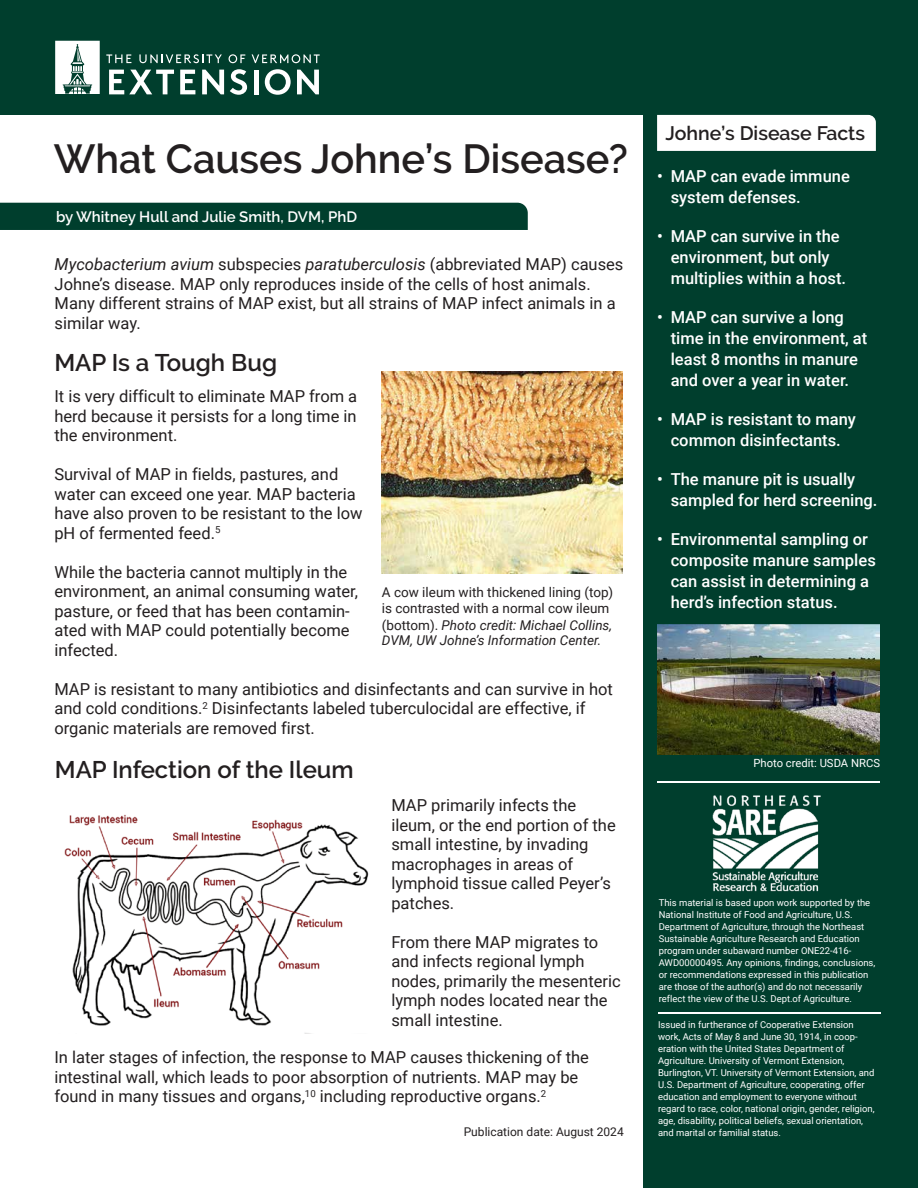
<style>
.page{position:relative;width:918px;height:1188px;background:#fff}
.page>*{position:absolute;margin:0;border:0;box-sizing:border-box;transform-origin:0 0}
.t1{font:600 40.5px "Raleway";color:#231f20}
.t2{font:600 24px "Raleway";color:#231f20}
.t3{font:600 19.5px "Raleway";color:#231f20}
.t4{font:16.5px/19.5px "Roboto";color:#231f20}
.t5{font:500 16.5px/21px "Roboto";color:#fff}
.t6{font:600 15px "Raleway";color:#fff}
.t7{font:13.5px/16.5px "Roboto";color:#231f20}
.t8{font:italic 13.5px "Roboto";color:#231f20}
.t9{font:12px "Roboto";color:#231f20}
.t10{font:11.25px "Roboto";color:#fff}
.t11{font:9.45px/12px "Roboto";color:#fff}
.s1{font-style:italic}
</style>
<div class="page">
<div style="left:0;top:0;width:650px;height:115px;background:#003e2d"></div>
<svg style="left:55px;top:41px;width:45px;height:53px;background:#d1dcd9"></svg>
<div style="left:0;top:203px;width:528px;height:27px;background:#003e2d"></div>
<svg style="left:109px;top:70px;width:65px;height:24px"></svg>
<svg style="left:180px;top:70px;width:15px;height:24px"></svg>
<svg style="left:202px;top:70px;width:22px;height:24px"></svg>
<svg style="left:230px;top:69px;width:17px;height:26px"></svg>
<hr style="left:254px;top:70px;width:4px;height:24px;background:#fff">
<svg style="left:265px;top:69px;width:26px;height:26px"></svg>
<svg style="left:297px;top:70px;width:22px;height:24px"></svg>
<svg style="left:106px;top:54px;width:25px;height:9px"></svg>
<svg style="left:139px;top:54px;width:83px;height:9px"></svg>
<img style="left:382px;top:371px;width:241px;height:203px">
<img style="left:64px;top:814px;width:305px;height:220px">
<svg style="left:229px;top:54px;width:16px;height:9px"></svg>
<svg style="left:252px;top:54px;width:68px;height:9px"></svg>
<div style="left:644px;top:0;width:274px;height:1188px;background:#003e2d"></div>
<div style="left:657px;top:115px;width:219px;height:36px;background:#fff"></div>
<hr style="left:658px;top:1012px;width:222px;height:2px;background:#fff">
<img style="left:657px;top:625px;width:223px;height:130px">
<img style="left:712px;top:795px;width:109px;height:97px">
<hr style="left:658px;top:781px;width:222px;height:2px;background:#fff">
<h1 class="t1" style="left:54px;top:136px;width:575px">What Causes Johne’s Disease?</h1>
<h2 class="t6" style="left:56px;top:208px;width:303px">by Whitney Hull and Julie Smith, DVM, PhD</h2>
<p class="t4" style="left:55px;top:254px;width:570px"><span class="s1">Mycobacterium avium</span> subspecies <span class="s1">paratuberculosis</span> (abbreviated MAP) causes Johne’s disease. MAP only reproduces inside of the cells of host animals.<br>Many different strains of MAP exist, but all strains of MAP infect animals in a similar way.</p>
<h2 class="t2" style="left:54px;top:349px;width:224px">MAP Is a Tough Bug</h2>
<p class="t4" style="left:54px;top:386px;width:304px;text-align:justify">It is very difficult to eliminate MAP from a herd because it persists for a long time in the environment.</p>
<p class="t4" style="left:54px;top:464px;width:310px">Survival of MAP in fields, pastures, and water can exceed one year. MAP bacteria have also proven to be resistant to the low pH of fermented feed.<sup>5</sup></p>
<p class="t4" style="left:54px;top:561px;width:305px">While the bacteria cannot multiply in the environment, an animal consuming water, pasture, or feed that has been contamin&shy;ated with MAP could potentially become infected.</p>
<p class="t7" style="left:382px;top:583px;width:233px">A cow ileum with thickened lining (top) is contrasted with a normal cow ileum (bottom). <span class="s1">Photo credit: Michael Collins,</span></p>
<p class="t8" style="left:382px;top:631px;width:221px">DVM, UW Johne’s Information Center.</p>
<p class="t4" style="left:54px;top:679px;width:560px">MAP is resistant to many antibiotics and disinfectants and can survive in hot and cold conditions.<sup>2</sup> Disinfectants labeled tuberculocidal are effective, if organic materials are removed first.</p>
<h2 class="t2" style="left:55px;top:755px;width:300px">MAP Infection of the Ileum</h2>
<p class="t4" style="left:391px;top:795px;width:226px">MAP primarily infects the ileum, or the end portion of the small intestine, by invading macrophages in areas of lymphoid tissue called Peyer’s patches.</p>
<p class="t4" style="left:391px;top:931px;width:231px">From there MAP migrates to and infects regional lymph nodes, primarily the mesenteric lymph nodes located near the small intestine.</p>
<p class="t4" style="left:54px;top:1047px;width:536px">In later stages of infection, the response to MAP causes thickening of the intestinal wall, which leads to poor absorption of nutrients. MAP may be found in many tissues and organs,<sup>10</sup> including reproductive organs.<sup>2</sup></p>
<p class="t9" style="left:464px;top:1124px;width:162px">Publication date: August 2024</p>
<h2 class="t3" style="left:665px;top:122px;width:201px">Johne’s Disease Facts</h2>
<p class="t5" style="left:671px;top:165px;width:181px;text-indent:-13px">• MAP can evade immune system defenses.</p>
<p class="t5" style="left:671px;top:225px;width:177px;text-indent:-13px">• MAP can survive in the environment, but only multiplies within a host.</p>
<p class="t5" style="left:671px;top:306px;width:198px;text-indent:-13px">• MAP can survive a long time in the environment, at least 8 months in manure and over a year in water.</p>
<p class="t5" style="left:657px;top:408px;width:200px;text-align:center">• MAP is resistant to many common disinfectants.</p>
<p class="t5" style="left:671px;top:468px;width:208px;text-indent:-13px">• The manure pit is usually sampled for herd screening.</p>
<p class="t5" style="left:671px;top:528px;width:207px;text-indent:-13px">• Environmental sampling or composite manure samples can assist in determining a herd’s infection status.</p>
<p class="t10" style="left:753px;top:755px;width:128px">Photo credit: USDA NRCS</p>
<p class="t11" style="left:659px;top:897px;width:218px">This material is based upon work supported by the National Institute of Food and Agriculture, U.S.<br>Department of Agriculture, through the Northeast Sustainable Agriculture Research and Education program under subaward number ONE22-416- AWD00000495. Any opinions, findings, conclusions, or recommendations expressed in this publication are those of the author(s) and do not necessarily reflect the view of the U.S. Dept.of Agriculture.</p>
<p class="t11" style="left:658px;top:1018px;width:218px">Issued in furtherance of Cooperative Extension work, Acts of May 8 and June 30, 1914, in coop&shy;eration with the United States Department of Agriculture. University of Vermont Extension, Burlington, VT. University of Vermont Extension, and U.S. Department of Agriculture, cooperating, offer education and employment to everyone without regard to race, color, national origin, gender, religion, age, disability, political beliefs, sexual orientation, and marital or familial status.</p>
</div>
